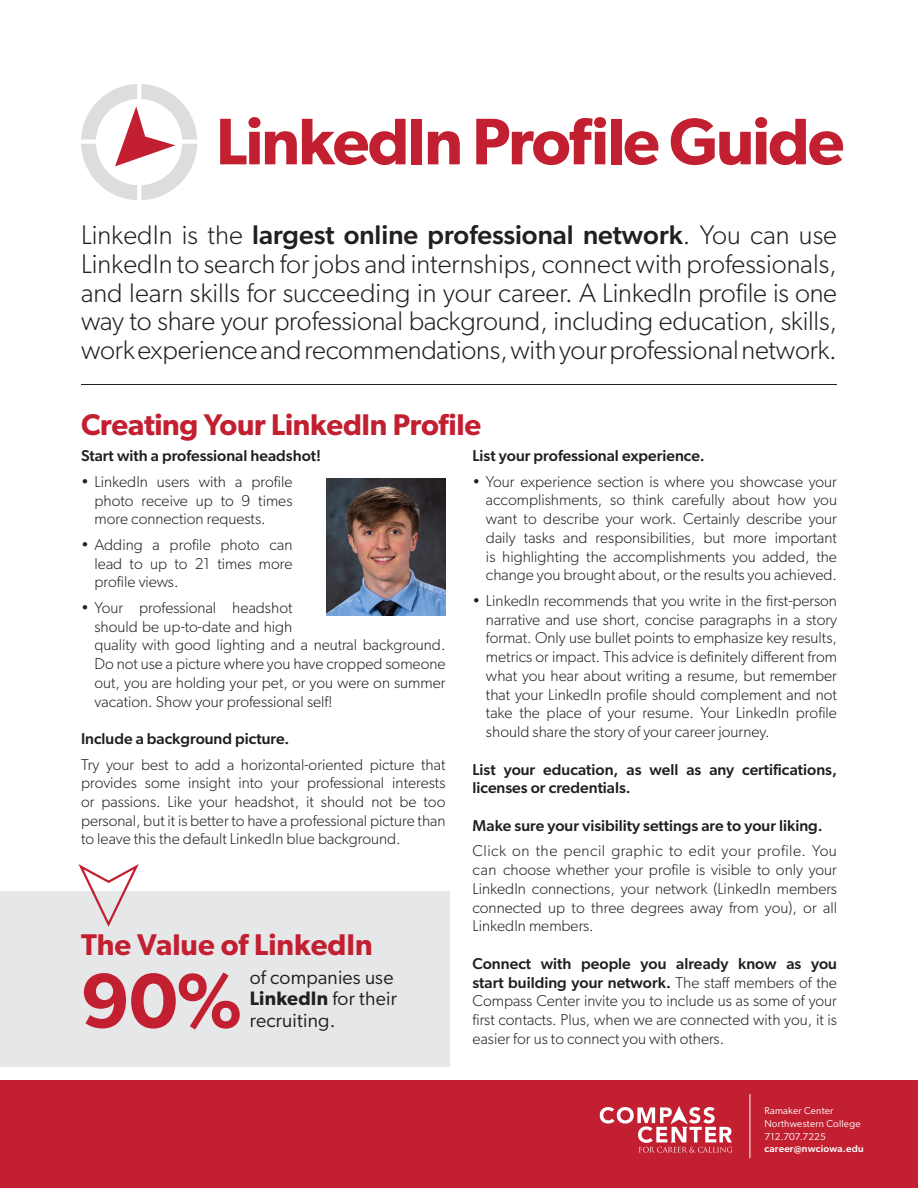
<style>
.page{position:relative;width:918px;height:1188px;background:#fff}
.page>*{position:absolute;margin:0;border:0;box-sizing:border-box;transform-origin:0 0}
.t1{font:600 78px "Gibson";color:#c21f31}
.t2{font:600 66px "Gibson";letter-spacing:-.03em;color:#c21f31}
.t3{font:600 30px "Gibson";letter-spacing:-.01em;color:#c21f31}
.t4{font:300 27px/28.5px "Gibson";letter-spacing:-.01em;color:#231f20;text-align:justify}
.t5{font:19.5px/21.8px "Gibson";letter-spacing:.01em;color:#231f20}
.t6{font:300 15.75px/18.8px "Gibson";color:#231f20;text-align:justify}
.t7{font:500 15.75px/18.8px "Gibson";color:#231f20}
.t8{font:10.05px/12.9px "Gibson";letter-spacing:.02em;color:#fff}
.t9{font:500 10.05px "Gibson";letter-spacing:.02em;color:#fff}
.s1{font-weight:500}
.s2{font-weight:600}
</style>
<div class="page">
<img style="left:327px;top:479px;width:118px;height:137px">
<div style="left:0;top:891px;width:449px;height:175px;background:#e6e7e9"></div>
<svg style="left:81px;top:84px;width:116px;height:116px"></svg>
<svg style="left:78px;top:864px;width:61px;height:63px"></svg>
<hr style="left:81px;top:384px;width:756px;height:1px;background:#231f20">
<div style="left:0;top:1080px;width:918px;height:108px;background:#c21f31"></div>
<svg style="left:600px;top:1106px;width:132px;height:47px"></svg>
<hr style="left:750px;top:1094px;width:1px;height:64px;background:#fff">
<h2 class="t2" style="left:216px;top:102px;width:630px">LinkedIn Profile Guide</h2>
<p class="t4" style="left:81px;top:221px;width:758px">LinkedIn is the <span class="s1">largest online professional network</span>. You can use LinkedIn to search for jobs and internships, connect with professionals, and learn skills for succeeding in your career. A LinkedIn profile is one way to share your professional background, including education, skills, work experience and recommendations, with your professional network.</p>
<h3 class="t3" style="left:81px;top:407px;width:402px">Creating Your LinkedIn Profile</h3>
<p class="t7" style="left:81px;top:446px;width:242px">Start with a professional headshot!</p>
<p class="t6" style="left:94px;top:472px;width:199px;text-indent:-13px">• LinkedIn users with a profile photo receive up to 9 times more connection requests.</p>
<p class="t6" style="left:94px;top:535px;width:200px;text-indent:-13px">• Adding a profile photo can lead to up to 21 times more profile views.</p>
<p class="t6" style="left:94px;top:598px;width:353px;text-align:left;text-indent:-13px">• Your professional headshot<br>should be up-to-date and high<br>quality with good lighting and a neutral background.<br>Do not use a picture where you have cropped someone out, you are holding your pet, or you were on summer vacation. Show your professional self!</p>
<p class="t7" style="left:81px;top:729px;width:210px">Include a background picture.</p>
<p class="t6" style="left:81px;top:755px;width:366px">Try your best to add a horizontal-oriented picture that provides some insight into your professional interests or passions. Like your headshot, it should not be too personal, but it is better to have a professional picture than to leave this the default LinkedIn blue background.</p>
<h3 class="t3" style="left:81px;top:927px;width:293px">The Value of LinkedIn</h3>
<h1 class="t1" style="left:81px;top:954px;width:163px">90%</h1>
<p class="t5" style="left:250px;top:966px;width:149px">of companies use<br><span class="s2">LinkedIn</span> for their recruiting.</p>
<p class="t7" style="left:472px;top:446px;width:234px">List your professional experience.</p>
<p class="t6" style="left:486px;top:472px;width:353px;text-indent:-13px">• Your experience section is where you showcase your accomplishments, so think carefully about how you want to describe your work. Certainly describe your daily tasks and responsibilities, but more important is highlighting the accomplishments you added, the change you brought about, or the results you achieved.</p>
<p class="t6" style="left:486px;top:591px;width:353px;text-indent:-13px">• LinkedIn recommends that you write in the first-person narrative and use short, concise paragraphs in a story format. Only use bullet points to emphasize key results, metrics or impact. This advice is definitely different from what you hear about writing a resume, but remember that your LinkedIn profile should complement and not take the place of your resume. Your LinkedIn profile should share the story of your career journey.</p>
<p class="t7" style="left:472px;top:760px;width:366px">List your education, as well as any certifications, licenses or credentials.</p>
<p class="t7" style="left:472px;top:816px;width:352px">Make sure your visibility settings are to your liking.</p>
<p class="t6" style="left:472px;top:841px;width:366px">Click on the pencil graphic to edit your profile. You can choose whether your profile is visible to only your LinkedIn connections, your network (LinkedIn members connected up to three degrees away from you), or all LinkedIn members.</p>
<p class="t6" style="left:472px;top:954px;width:366px"><span class="s1">Connect with people you already know as you start building your network.</span> The staff members of the Compass Center invite you to include us as some of your first contacts. Plus, when we are connected with you, it is</p>
<p class="t6" style="left:472px;top:1029px;width:253px">easier for us to connect you with others.</p>
<p class="t8" style="left:764px;top:1104px;width:98px">Ramaker Center<br>Northwestern College<br>712.707.7225</p>
<p class="t9" style="left:764px;top:1143px;width:101px">career@nwciowa.edu</p>
</div>
